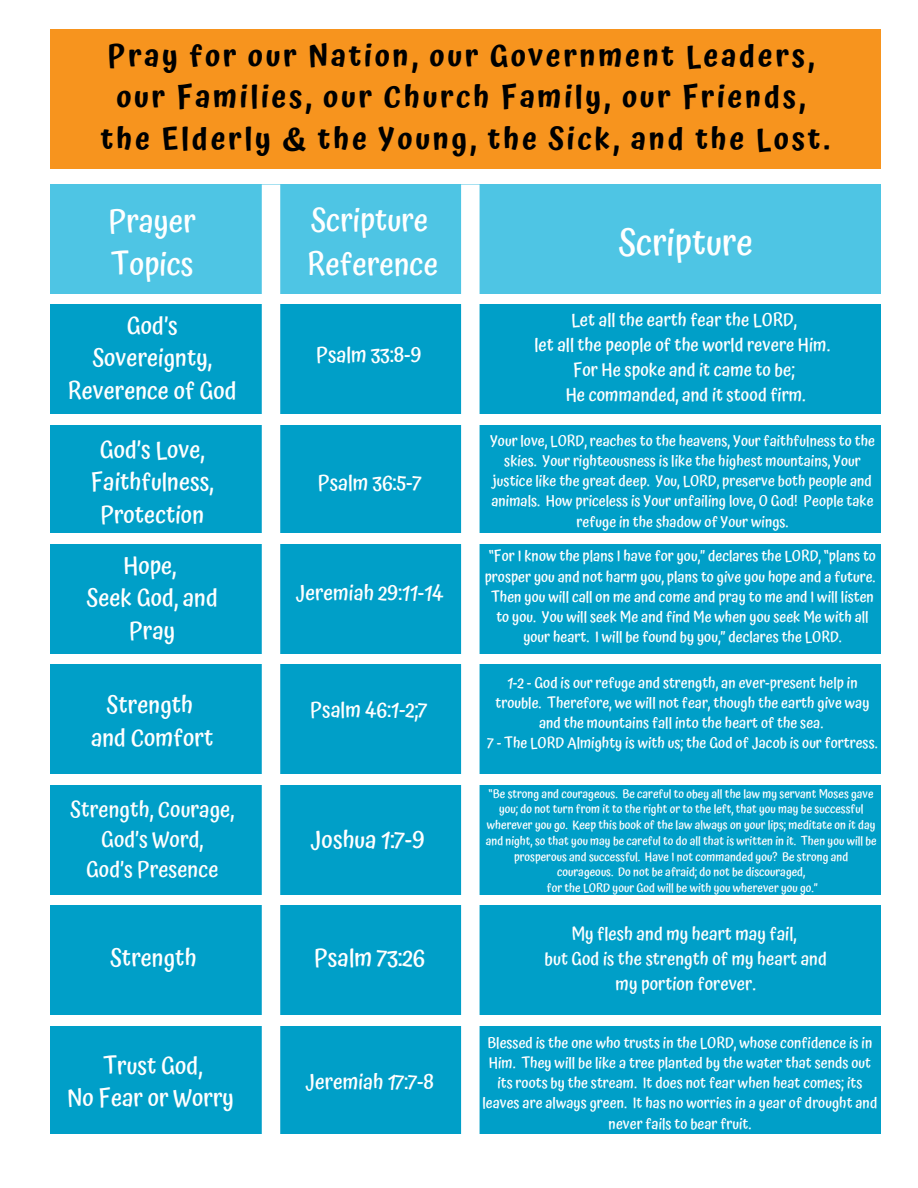
<style>
.page{position:relative;width:918px;height:1188px;background:#fff}
.page>*{position:absolute;margin:0;border:0;box-sizing:border-box;transform-origin:0 0}
.t1{font:500 36px "Atma";color:#fff}
.t2{font:500 31.5px/43.8px "Atma";color:#fff}
.t3{font:600 30px/41.7px "Atma";letter-spacing:.085em;color:#000;text-align:center}
.t4{font:500 24px/32.7px "Atma";color:#fff;text-align:center}
.t5{font:500 22.05px/30px "Atma";color:#fff;text-align:center}
.t6{font:500 21px "Atma";color:#fff}
.t7{font:500 18px/25px "Atma";color:#fff;text-align:center}
.t8{font:500 15px/20.2px "Atma";color:#fff;text-align:center}
.t9{font:500 12px/15.8px "Atma";color:#fff;text-align:center}
</style>
<div class="page">
<div style="left:50px;top:185px;width:831px;height:109px;background:#4ec5e4"></div>
<div style="left:50px;top:305px;width:831px;height:109px;background:#009fc8"></div>
<div style="left:50px;top:425px;width:831px;height:108px;background:#009fc8"></div>
<div style="left:50px;top:545px;width:831px;height:109px;background:#009fc8"></div>
<div style="left:50px;top:665px;width:831px;height:109px;background:#009fc8"></div>
<div style="left:50px;top:785px;width:831px;height:109px;background:#009fc8"></div>
<div style="left:50px;top:906px;width:831px;height:109px;background:#009fc8"></div>
<div style="left:50px;top:1026px;width:831px;height:108px;background:#009fc8"></div>
<div style="left:50px;top:29px;width:831px;height:140px;background:#f7941e"></div>
<svg style="left:461px;top:185px;width:19px;height:949px"></svg>
<div style="left:262px;top:185px;width:18px;height:949px;background:#fff"></div>
<h3 class="t3" style="left:101px;top:34px;width:731px">Pray for our Nation, our Government Leaders, our Families, our Church Family, our Friends, the Elderly &amp; the Young, the Sick, and the Lost.</h3>
<h2 class="t2" style="left:109px;top:199px;width:89px">Prayer<br>Topics</h2>
<h2 class="t2" style="left:307px;top:198px;width:133px">Scripture<br>Reference</h2>
<h3 class="t4" style="left:68px;top:309px;width:170px">God’s<br>Sovereignty,<br>Reverence of God</h3>
<h3 class="t4" style="left:91px;top:433px;width:124px">God’s Love,<br>Faithfulness,<br>Protection</h3>
<h3 class="t4" style="left:87px;top:549px;width:133px">Hope,<br>Seek God, and<br>Pray</h3>
<h3 class="t4" style="left:91px;top:689px;width:124px">Strength and Comfort</h3>
<h3 class="t5" style="left:70px;top:795px;width:165px">Strength, Courage,<br>God’s Word,<br>God’s Presence</h3>
<h3 class="t4" style="left:110px;top:941px;width:88px">Strength</h3>
<h3 class="t4" style="left:67px;top:1049px;width:168px">Trust God,<br>No Fear or Worry</h3>
<h3 class="t6" style="left:316px;top:343px;width:107px">Psalm 33:8-9</h3>
<h3 class="t6" style="left:318px;top:470px;width:105px">Psalm 36:5-7</h3>
<h3 class="t6" style="left:296px;top:580px;width:149px">Jeremiah 29:11-14</h3>
<h3 class="t6" style="left:310px;top:697px;width:119px">Psalm 46:1-2;7</h3>
<h3 class="t4" style="left:310px;top:823px;width:116px">Joshua 1:7-9</h3>
<h3 class="t4" style="left:314px;top:941px;width:112px">Psalm 73:26</h3>
<h3 class="t6" style="left:305px;top:1070px;width:130px">Jeremiah 17:7-8</h3>
<h1 class="t1" style="left:618px;top:221px;width:136px">Scripture</h1>
<p class="t7" style="left:534px;top:307px;width:297px">Let all the earth fear the LORD,<br>let all the people of the world revere Him.<br>For He spoke and it came to be;<br>He commanded, and it stood firm.</p>
<p class="t8" style="left:490px;top:430px;width:387px">Your love, LORD, reaches to the heavens, Your faithfulness to the skies. Your righteousness is like the highest mountains, Your justice like the great deep. You, LORD, preserve both people and animals. How priceless is Your unfailing love, O God! People take refuge in the shadow of Your wings.</p>
<p class="t8" style="left:485px;top:546px;width:393px">“For I know the plans I have for you,” declares the LORD, “plans to prosper you and not harm you, plans to give you hope and a future.<br>Then you will call on me and come and pray to me and I will listen to you. You will seek Me and find Me when you seek Me with all your heart. I will be found by you,” declares the LORD.</p>
<p class="t8" style="left:488px;top:672px;width:392px">1-2 - God is our refuge and strength, an ever-present help in trouble. Therefore, we will not fear, though the earth give way and the mountains fall into the heart of the sea.<br>7 - The LORD Almighty is with us; the God of Jacob is our fortress.</p>
<p class="t9" style="left:486px;top:786px;width:393px">“Be strong and courageous. Be careful to obey all the law my servant Moses gave you; do not turn from it to the right or to the left, that you may be successful wherever you go. Keep this book of the law always on your lips; meditate on it day and night, so that you may be careful to do all that is written in it. Then you will be prosperous and successful. Have I not commanded you? Be strong and courageous. Do not be afraid; do not be discouraged,<br>for the LORD your God will be with you wherever you go.”</p>
<p class="t7" style="left:544px;top:922px;width:284px">My flesh and my heart may fail,<br>but God is the strength of my heart and my portion forever.</p>
<p class="t8" style="left:482px;top:1032px;width:397px">Blessed is the one who trusts in the LORD, whose confidence is in Him. They will be like a tree planted by the water that sends out its roots by the stream. It does not fear when heat comes; its leaves are always green. It has no worries in a year of drought and never fails to bear fruit.</p>
</div>
